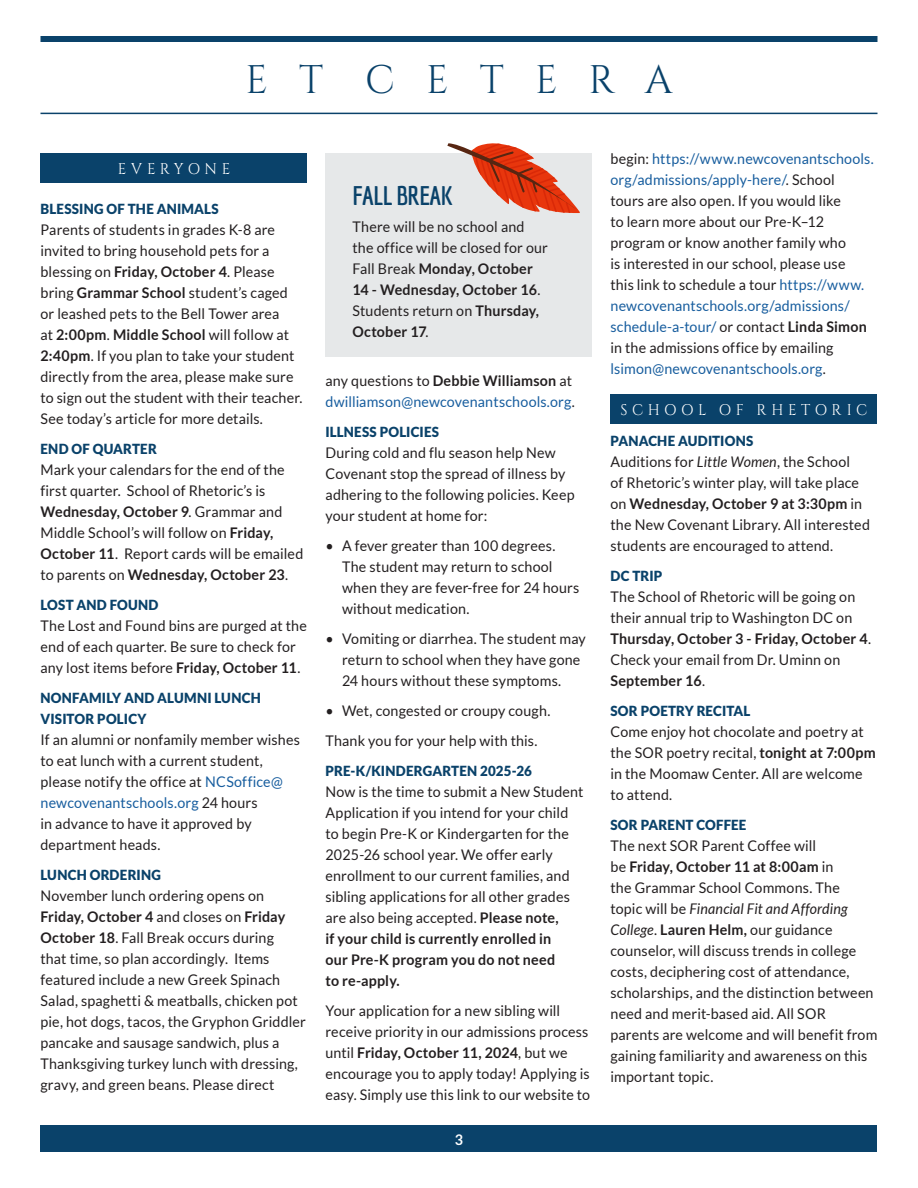
<style>
.page{position:relative;width:918px;height:1188px;background:#fff}
.page>*{position:absolute;margin:0;border:0;box-sizing:border-box;transform-origin:0 0}
.t1{font:39.75px "Cinzel";letter-spacing:.8em;color:#0a426a}
.QN_Title_--_Economica_Bold{font:700 26.25px "Economica";letter-spacing:-.02em;color:#0a426a}
.QN_Etc_Subhead_Bars{font:15.45px "Cinzel";letter-spacing:.3em;color:#fff;scale:.96 1}
.QN_Body_Text{font:14.7px/21px "Lato";letter-spacing:.01em;color:#231f20}
.QN_Body_Text-2{font:14.7px/21px "Lato";letter-spacing:.01em;color:#175d9e}
.t2{font:700 14.7px "Lato";color:#fff}
.QN_Subhead_--_Lato_Black{font:900 13.95px/21px "Lato";letter-spacing:.015em;color:#0a426a;scale:.96 1}
.s1{font-weight:700}
.s2{color:#175d9e}
.s3{color:#231f20}
.s4{font-weight:700;color:#231f20}
.s5{font-style:italic}
</style>
<div class="page">
<div style="left:40px;top:36px;width:838px;height:6px;background:#0a426a"></div>
<hr style="left:40px;top:113px;width:838px;height:1px;background:#0a426a">
<div style="left:40px;top:1126px;width:838px;height:26px;background:#0a426a"></div>
<div style="left:40px;top:153px;width:268px;height:29px;background:#0a426a"></div>
<div style="left:610px;top:394px;width:268px;height:29px;background:#0a426a"></div>
<div style="left:326px;top:153px;width:266px;height:203px;background:#e6e8e9"></div>
<svg style="left:447px;top:143px;width:133px;height:70px"></svg>
<h1 class="t1" style="left:245px;top:54px;width:429px">ET CETERA</h1>
<p class="QN_Etc_Subhead_Bars" style="left:118px;top:159px;width:119px">EVERYONE</p>
<p class="QN_Subhead_--_Lato_Black" style="left:40px;top:198px;width:187px">BLESSING OF THE ANIMALS</p>
<p class="QN_Body_Text" style="left:40px;top:219px;width:263px">Parents of students in grades K-8 are invited to bring household pets for a blessing on <span class="s1">Friday, October 4</span>. Please bring <span class="s1">Grammar School</span> student’s caged or leashed pets to the Bell Tower area<br>at <span class="s1">2:00pm</span>. <span class="s1">Middle School</span> will follow at <span class="s1">2:40pm</span>. If you plan to take your student directly from the area, please make sure to sign out the student with their teacher.<br>See today’s article for more details.</p>
<p class="QN_Subhead_--_Lato_Black" style="left:40px;top:438px;width:123px">END OF QUARTER</p>
<p class="QN_Body_Text" style="left:40px;top:459px;width:264px">Mark your calendars for the end of the first quarter. School of Rhetoric’s is <span class="s1">Wednesday, October 9</span>. Grammar and Middle School’s will follow on <span class="s1">Friday, October 11</span>. Report cards will be emailed to parents on <span class="s1">Wednesday, October 23</span>.</p>
<p class="QN_Subhead_--_Lato_Black" style="left:40px;top:594px;width:124px">LOST AND FOUND</p>
<p class="QN_Body_Text" style="left:40px;top:615px;width:268px">The Lost and Found bins are purged at the end of each quarter. Be sure to check for any lost items before <span class="s1">Friday, October 11</span>.</p>
<p class="QN_Subhead_--_Lato_Black" style="left:40px;top:687px;width:231px">NONFAMILY AND ALUMNI LUNCH<br>VISITOR POLICY</p>
<p class="QN_Body_Text" style="left:40px;top:729px;width:261px">If an alumni or nonfamily member wishes to eat lunch with a current student, please notify the office at <span class="s2">NCSoffice@ newcovenantschools.org</span> 24 hours<br>in advance to have it approved by department heads.</p>
<p class="QN_Subhead_--_Lato_Black" style="left:40px;top:864px;width:127px">LUNCH ORDERING</p>
<p class="QN_Body_Text" style="left:40px;top:885px;width:267px">November lunch ordering opens on <span class="s1">Friday, October 4</span> and closes on <span class="s1">Friday October 18</span>. Fall Break occurs during<br>that time, so plan accordingly. Items featured include a new Greek Spinach Salad, spaghetti &amp; meatballs, chicken pot pie, hot dogs, tacos, the Gryphon Griddler pancake and sausage sandwich, plus a Thanksgiving turkey lunch with dressing, gravy, and green beans. Please direct</p>
<p class="QN_Title_--_Economica_Bold" style="left:352px;top:180px;width:102px">FALL BREAK</p>
<p class="QN_Body_Text" style="left:352px;top:216px;width:197px">There will be no school and the office will be closed for our<br>Fall Break <span class="s1">Monday, October<br>14 - Wednesday, October 16</span>.<br>Students return on <span class="s1">Thursday,<br>October 17</span>.</p>
<p class="QN_Body_Text-2" style="left:326px;top:370px;width:251px"><span class="s3">any questions to</span> <span class="s4">Debbie Williamson</span> <span class="s3">at </span>dwilliamson@newcovenantschools.org<span class="s3">.</span></p>
<p class="QN_Subhead_--_Lato_Black" style="left:326px;top:421px;width:120px">ILLNESS POLICIES</p>
<p class="QN_Body_Text" style="left:326px;top:442px;width:251px">During cold and flu season help New Covenant stop the spread of illness by adhering to the following policies. Keep your student at home for:</p>
<p class="QN_Body_Text" style="left:342px;top:535px;width:239px;text-indent:-16px">• A fever greater than 100 degrees.<br>The student may return to school when they are fever-free for 24 hours without medication.</p>
<p class="QN_Body_Text" style="left:342px;top:628px;width:245px;text-indent:-16px">• Vomiting or diarrhea. The student may return to school when they have gone<br>24 hours without these symptoms.</p>
<p class="QN_Body_Text" style="left:326px;top:700px;width:226px">• Wet, congested or croupy cough.</p>
<p class="QN_Body_Text" style="left:326px;top:730px;width:214px">Thank you for your help with this.</p>
<p class="QN_Subhead_--_Lato_Black" style="left:326px;top:760px;width:216px">PRE-K/KINDERGARTEN 2025-26</p>
<p class="QN_Body_Text" style="left:326px;top:781px;width:260px">Now is the time to submit a New Student Application if you intend for your child to begin Pre-K or Kindergarten for the 2025-26 school year. We offer early enrollment to our current families, and sibling applications for all other grades are also being accepted. <span class="s1">Please note,<br>if your child is currently enrolled in<br>our Pre-K program you do not need<br>to re-apply.</span></p>
<p class="QN_Body_Text" style="left:326px;top:1000px;width:266px">Your application for a new sibling will receive priority in our admissions process until <span class="s1">Friday, October 11, 2024</span>, but we encourage you to apply today! Applying is easy. Simply use this link to our website to</p>
<p class="t2" style="left:455px;top:1131px;width:10px">3</p>
<p class="QN_Body_Text" style="left:610px;top:149px;width:265px">begin: <span class="s2">https://www.newcovenantschools. org/admissions/apply-here/</span>. School<br>tours are also open. If you would like<br>to learn more about our Pre-K–12 program or know another family who<br>is interested in our school, please use<br>this link to schedule a tour <span class="s2">https://www. newcovenantschools.org/admissions/ schedule-a-tour/</span> or contact <span class="s1">Linda Simon </span>in the admissions office by emailing <span class="s2">lsimon@newcovenantschools.org</span>.</p>
<p class="QN_Etc_Subhead_Bars" style="left:621px;top:399px;width:258px">SCHOOL OF RHETORIC</p>
<p class="QN_Subhead_--_Lato_Black" style="left:611px;top:431px;width:150px">PANACHE AUDITIONS</p>
<p class="QN_Body_Text" style="left:610px;top:452px;width:261px">Auditions for <span class="s5">Little Women</span>, the School<br>of Rhetoric’s winter play, will take place on <span class="s1">Wednesday, October 9 at 3:30pm</span> in the New Covenant Library. All interested students are encouraged to attend.</p>
<p class="QN_Subhead_--_Lato_Black" style="left:610px;top:566px;width:56px">DC TRIP</p>
<p class="QN_Body_Text" style="left:610px;top:587px;width:262px">The School of Rhetoric will be going on their annual trip to Washington DC on<br><span class="s1">Thursday, October 3 - Friday, October 4</span>.<br>Check your email from Dr. Uminn on<br><span class="s1">September 16</span>.</p>
<p class="QN_Subhead_--_Lato_Black" style="left:610px;top:701px;width:147px">SOR POETRY RECITAL</p>
<p class="QN_Body_Text" style="left:610px;top:722px;width:267px">Come enjoy hot chocolate and poetry at the SOR poetry recital, <span class="s1">tonight at 7:00pm </span>in the Moomaw Center. All are welcome to attend.</p>
<p class="QN_Subhead_--_Lato_Black" style="left:610px;top:815px;width:143px">SOR PARENT COFFEE</p>
<p class="QN_Body_Text" style="left:610px;top:836px;width:268px">The next SOR Parent Coffee will<br>be <span class="s1">Friday, October 11 at 8:00am</span> in<br>the Grammar School Commons. The<br>topic will be <span class="s5">Financial Fit and Affording College</span>. <span class="s1">Lauren Helm,</span> our guidance counselor, will discuss trends in college costs, deciphering cost of attendance, scholarships, and the distinction between need and merit-based aid. All SOR parents are welcome and will benefit from gaining familiarity and awareness on this important topic.</p>
</div>
